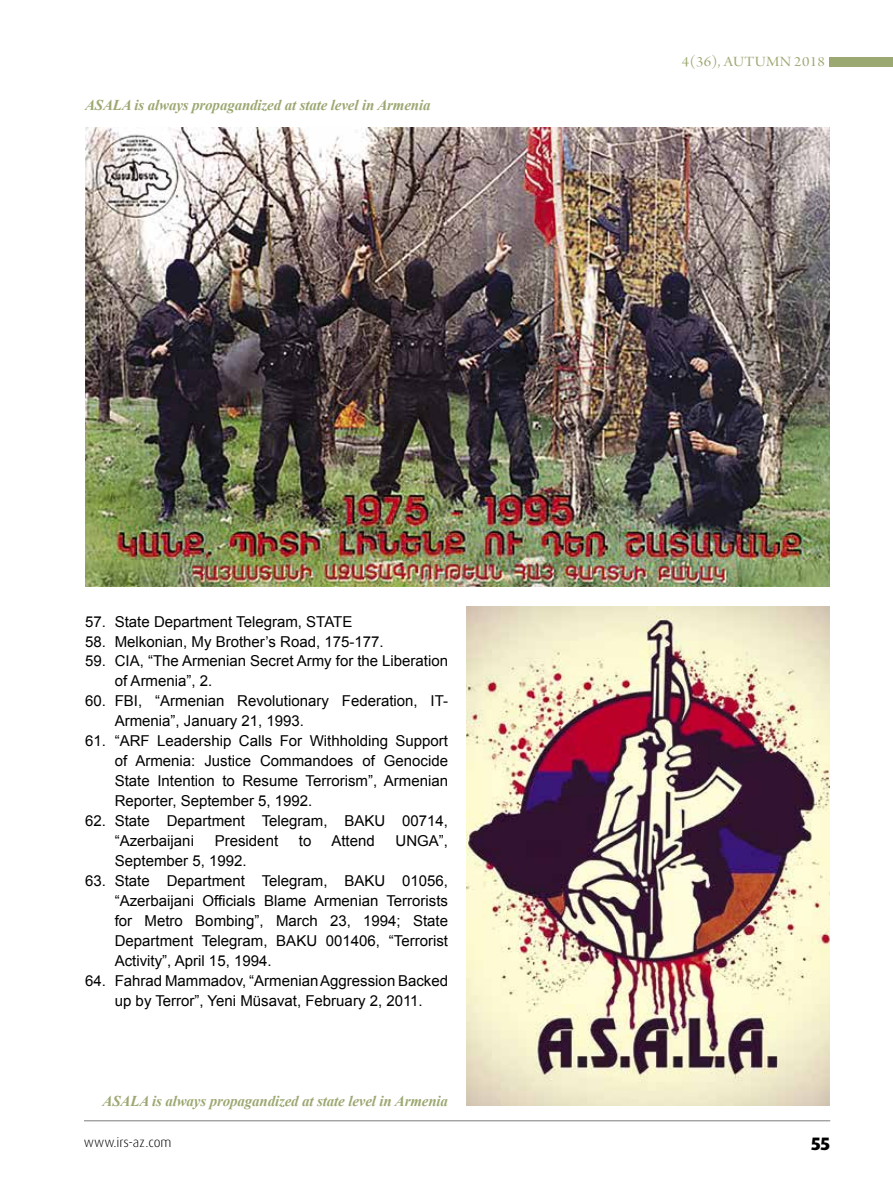
<style>
.page{position:relative;width:893px;height:1191px;background:#fff}
.page>*{position:absolute;margin:0;border:0;box-sizing:border-box;transform-origin:0 0}
.t1{font:800 18px "Dax Pro";color:#000}
.t2{font:15px/20px "Arial";color:#000}
.t3{font:italic 700 15px "Times New Roman";letter-spacing:-.01em;color:#9ca872}
.t4{font:15px "Arno Pro Display";letter-spacing:.02em;color:#9ca872;scale:1.1 1}
.t5{font:300 13.5px "Dax Pro";color:#000}
</style>
<div class="page">
<hr style="left:84px;top:1120px;width:746px;height:1px;background:#7c7c7c">
<img style="left:85px;top:128px;width:745px;height:458px">
<img style="left:466px;top:606px;width:363px;height:500px">
<div style="left:829px;top:57px;width:64px;height:9px;background:#9ca872"></div>
<p class="t3" style="left:85px;top:94px;width:347px">ASALA is always propagandized at state level in Armenia</p>
<p class="t2" style="left:85px;top:611px;width:269px">57. State Department Telegram, STATE</p>
<p class="t2" style="left:85px;top:631px;width:300px">58. Melkonian, My Brother’s Road, 175-177.</p>
<p class="t2" style="left:115px;top:651px;width:335px;text-indent:-30px">59. CIA, “The Armenian Secret Army for the Liberation of Armenia”, 2.</p>
<p class="t2" style="left:115px;top:691px;width:335px;text-indent:-30px">60. FBI, “Armenian Revolutionary Federation, IT-<br>Armenia”, January 21, 1993.</p>
<p class="t2" style="left:115px;top:731px;width:335px;text-align:justify;text-indent:-30px">61. “ARF Leadership Calls For Withholding Support of Armenia: Justice Commandoes of Genocide State Intention to Resume Terrorism”, Armenian Reporter, September 5, 1992.</p>
<p class="t2" style="left:115px;top:811px;width:335px;text-indent:-30px">62. State Department Telegram, BAKU 00714, “Azerbaijani</p>
<p class="t2" style="left:215px;top:831px;width:65px">President</p>
<p class="t2" style="left:299px;top:831px;width:14px">to</p>
<p class="t2" style="left:331px;top:831px;width:45px">Attend</p>
<p class="t2" style="left:396px;top:831px;width:54px">UNGA”,</p>
<p class="t2" style="left:115px;top:851px;width:133px">September 5, 1992.</p>
<p class="t2" style="left:115px;top:871px;width:335px;text-align:justify;text-indent:-30px">63. State Department Telegram, BAKU 01056, “Azerbaijani Officials Blame Armenian Terrorists for Metro Bombing”, March 23, 1994; State Department Telegram, BAKU 001406, “Terrorist Activity”, April 15, 1994.</p>
<p class="t2" style="left:85px;top:970px;width:365px;text-align:center">64. Fahrad Mammadov, “Armenian Aggression Backed up by Terror”, Yeni Müsavat, February 2, 2011.</p>
<p class="t3" style="left:103px;top:1090px;width:347px">ASALA is always propagandized at state level in Armenia</p>
<p class="t4" style="left:682px;top:53px;width:132px">4(36), AUTUMN 2018</p>
<p class="t5" style="left:84px;top:1133px;width:89px">www.irs-az.com</p>
<p class="t1" style="left:811px;top:1131px;width:21px">55</p>
</div>
